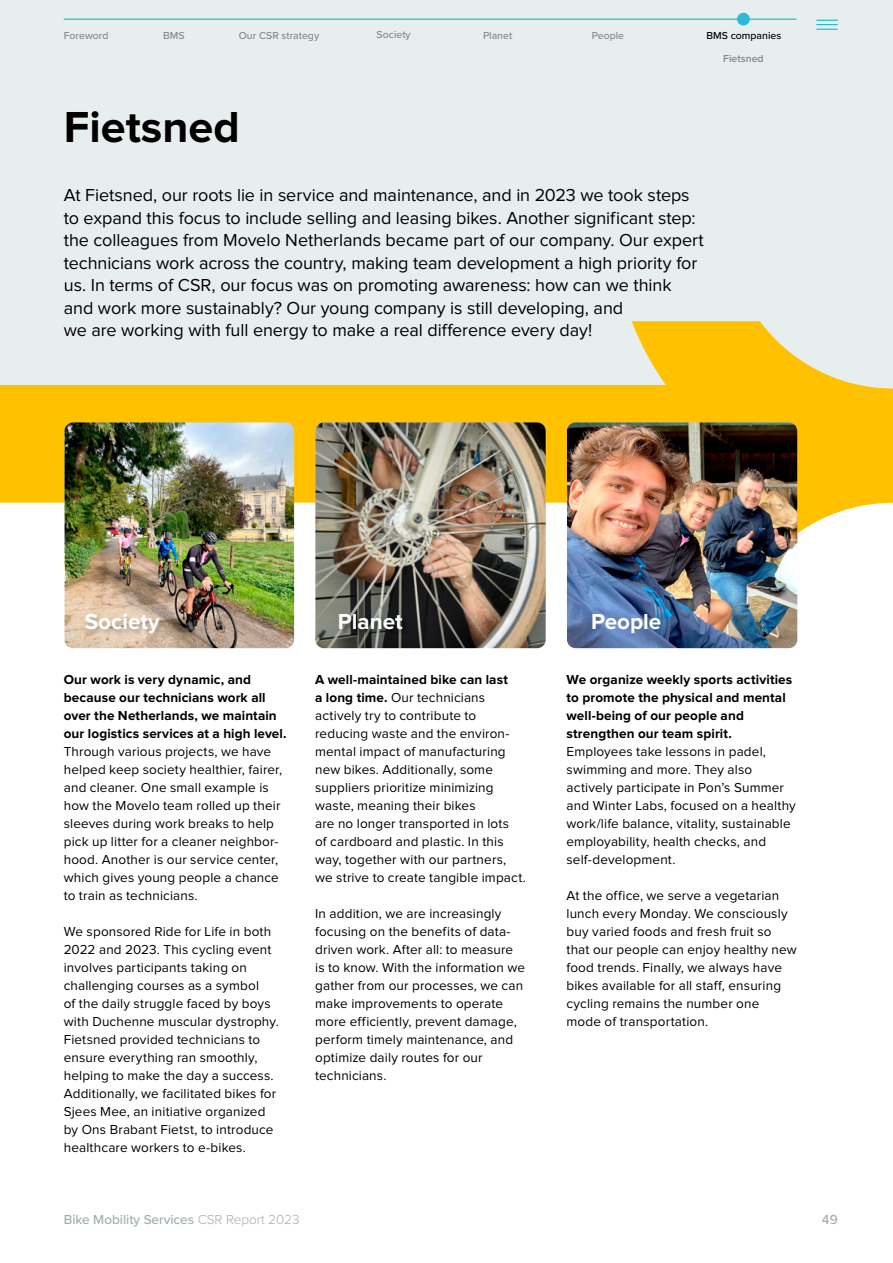
<style>
.page{position:relative;width:893px;height:1263px;background:#fff}
.page>*{position:absolute;margin:0;border:0;box-sizing:border-box;transform-origin:0 0}
.t1{font:700 45px "Proxima Nova";color:#020100}
.t2{font:700 22.5px "Proxima Nova";color:#fff}
.t3{font:18px/22.5px "Proxima Nova";letter-spacing:-.005em;color:#020100}
.t4{font:13.5px/18px "Proxima Nova";letter-spacing:.01em;color:#020100}
.t5{font:700 13.5px/18px "Proxima Nova";letter-spacing:.01em;color:#020100}
.t6{font:500 13.5px "Proxima Nova";color:#a1aeac}
.t7{font:500 10.5px "Proxima Nova";color:#878787}
.t8{font:500 10.5px "Proxima Nova";color:#000}
.t9{font:600 10.5px "Proxima Nova";color:#878787}
.s1{font-weight:700}
.s2{font-weight:300}
</style>
<div class="page">
<div style="left:0;top:0;width:893px;height:458px;background:#e7eeef"></div>
<svg style="left:0;top:321px;width:893px;height:266px"></svg>
<img style="left:315px;top:422px;width:231px;height:226px">
<img style="left:65px;top:422px;width:229px;height:226px">
<img style="left:567px;top:422px;width:230px;height:226px">
<div style="left:84px;top:613px;width:83px;height:28px;background:#000;opacity:.24"></div>
<div style="left:338px;top:614px;width:71px;height:22px;background:#000;opacity:.46"></div>
<hr style="left:64px;top:19px;width:733px;height:1px;background:#00b5cf">
<svg style="left:816px;top:20px;width:22px;height:10px"></svg>
<div style="left:737px;top:13px;width:13px;height:13px;background:#2ebad5;border-radius:50%"></div>
<p class="t7" style="left:64px;top:27px;width:46px">Foreword</p>
<p class="t7" style="left:163px;top:27px;width:23px">BMS</p>
<p class="t7" style="left:239px;top:27px;width:82px">Our CSR strategy</p>
<p class="t7" style="left:377px;top:27px;width:36px">Society</p>
<p class="t7" style="left:483px;top:27px;width:31px">Planet</p>
<p class="t7" style="left:592px;top:27px;width:34px">People</p>
<h1 class="t1" style="left:64px;top:106px;width:177px">Fietsned</h1>
<p class="t8" style="left:706px;top:27px;width:76px">BMS companies</p>
<p class="t9" style="left:723px;top:53px;width:42px">Fietsned</p>
<p class="t3" style="left:64px;top:185px;width:642px">At Fietsned, our roots lie in service and maintenance, and in 2023 we took steps to expand this focus to include selling and leasing bikes. Another significant step: the colleagues from Movelo Netherlands became part of our company. Our expert technicians work across the country, making team development a high priority for us. In terms of CSR, our focus was on promoting awareness: how can we think and work more sustainably? Our young company is still developing, and<br>we are working with full energy to make a real difference every day!</p>
<h2 class="t2" style="left:85px;top:612px;width:76px">Society</h2>
<h2 class="t2" style="left:338px;top:612px;width:67px">Planet</h2>
<h2 class="t2" style="left:591px;top:612px;width:72px">People</h2>
<p class="t5" style="left:64px;top:671px;width:224px">Our work is very dynamic, and because our technicians work all over the Netherlands, we maintain our logistics services at a high level.</p>
<p class="t4" style="left:64px;top:743px;width:220px">Through various projects, we have helped keep society healthier, fairer, and cleaner. One small example is how the Movelo team rolled up their sleeves during work breaks to help pick up litter for a cleaner neighbor&shy;hood. Another is our service center, which gives young people a chance to train as technicians.</p>
<p class="t4" style="left:64px;top:923px;width:216px">We sponsored Ride for Life in both 2022 and 2023. This cycling event involves participants taking on challenging courses as a symbol<br>of the daily struggle faced by boys with Duchenne muscular dystrophy.<br>Fietsned provided technicians to ensure everything ran smoothly, helping to make the day a success.<br>Additionally, we facilitated bikes for Sjees Mee, an initiative organized by Ons Brabant Fietst, to introduce healthcare workers to e-bikes.</p>
<p class="t4" style="left:315px;top:671px;width:212px"><span class="s1">A well-maintained bike can last<br>a long time.</span> Our technicians actively try to contribute to reducing waste and the environ&shy;mental impact of manufacturing new bikes. Additionally, some suppliers prioritize minimizing waste, meaning their bikes<br>are no longer transported in lots<br>of cardboard and plastic. In this way, together with our partners, we strive to create tangible impact.</p>
<p class="t4" style="left:315px;top:905px;width:211px">In addition, we are increasingly focusing on the benefits of data&shy;driven work. After all: to measure is to know. With the information we gather from our processes, we can make improvements to operate more efficiently, prevent damage, perform timely maintenance, and optimize daily routes for our technicians.</p>
<p class="t5" style="left:566px;top:671px;width:227px">We organize weekly sports activities to promote the physical and mental well-being of our people and strengthen our team spirit.</p>
<p class="t4" style="left:566px;top:743px;width:231px">Employees take lessons in padel, swimming and more. They also actively participate in Pon’s Summer and Winter Labs, focused on a healthy work/life balance, vitality, sustainable employability, health checks, and self-development.</p>
<p class="t4" style="left:566px;top:887px;width:232px">At the office, we serve a vegetarian lunch every Monday. We consciously buy varied foods and fresh fruit so that our people can enjoy healthy new food trends. Finally, we always have bikes available for all staff, ensuring cycling remains the number one mode of transportation.</p>
<p class="t6" style="left:64px;top:1209px;width:237px">Bike Mobility Services <span class="s2">CSR Report 2023</span></p>
<p class="t6" style="left:822px;top:1209px;width:17px">49</p>
</div>
